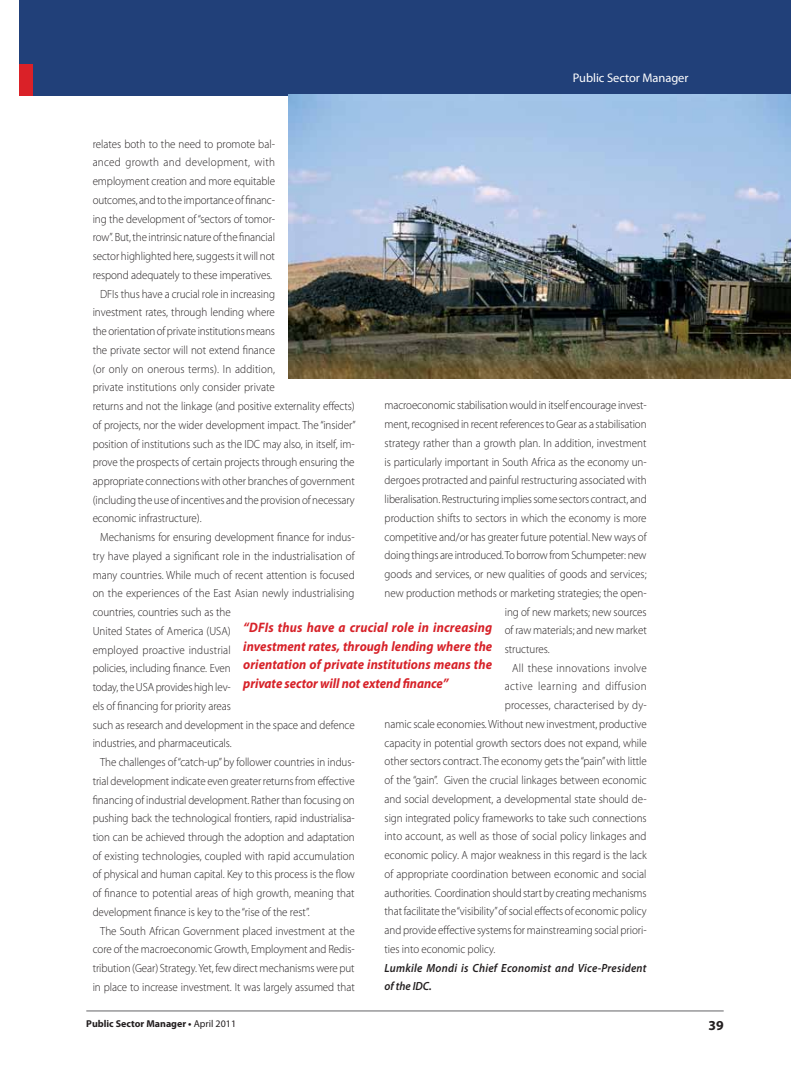
<style>
.page{position:relative;width:810px;height:1080px;background:#fff}
.page>*{position:absolute;margin:0;border:0;box-sizing:border-box;transform-origin:0 0}
.t1{font:italic 700 13.75px/18.8px "Myriad Pro";letter-spacing:-.005em;color:#d72229;text-align:justify;scale:.93 1}
.t2{font:700 13.75px "Myriad Pro";color:#231f20}
.t3{font:12.5px "Myriad Pro";letter-spacing:-.005em;color:#fff}
.t4{font:300 11.88px "Myriad Pro";letter-spacing:-.005em;color:#231f20;scale:.93 1}
.t5{font:300 11.88px "Myriad Pro";letter-spacing:.015em;color:#231f20;scale:.93 1}
.t6{font:italic 600 11.88px/18.8px "Myriad Pro";letter-spacing:.02em;color:#231f20;scale:.93 1}
.t7{font:300 11.88px "Myriad Pro";letter-spacing:.025em;color:#231f20;scale:.93 1}
.t8{font:300 11.88px "Myriad Pro";letter-spacing:.035em;color:#231f20;scale:.93 1}
.t9{font:700 10px "Myriad Pro";color:#231f20}
.s1{font-weight:400}
</style>
<div class="page">
<hr style="left:86px;top:1011px;width:638px;height:1px;background:#636466">
<div style="left:19px;top:0;width:16px;height:95px;background:#214079"></div>
<div style="left:19px;top:64px;width:14px;height:31px;background:#da2128"></div>
<div style="left:34px;top:0;width:757px;height:220px;background:#214079"></div>
<div style="left:19px;top:96px;width:772px;height:129px;background:#fff"></div>
<img style="left:288px;top:95px;width:503px;height:283px">
<p class="t3" style="left:573px;top:73px;width:117px">Public Sector Manager</p>
<p class="t4" style="left:93px;top:139px;width:198px">relates both to the need to promote bal-</p>
<p class="t7" style="left:93px;top:158px;width:198px">anced growth and development, with</p>
<p class="t4" style="left:93px;top:177px;width:198px">employment creation and more equitable</p>
<p class="t4" style="left:93px;top:195px;width:198px">outcomes, and to the importance of financ-</p>
<p class="t4" style="left:93px;top:214px;width:198px">ing the development of “sectors of tomor-</p>
<p class="t4" style="left:93px;top:233px;width:198px">row”. But, the intrinsic nature of the financial</p>
<p class="t4" style="left:93px;top:252px;width:198px">sector highlighted here, suggests it will not</p>
<p class="t4" style="left:93px;top:270px;width:195px">respond adequately to these imperatives.</p>
<p class="t4" style="left:100px;top:289px;width:190px">DFIs thus have a crucial role in increasing</p>
<p class="t4" style="left:93px;top:308px;width:198px">investment rates, through lending where</p>
<p class="t4" style="left:93px;top:327px;width:198px">the orientation of private institutions means</p>
<p class="t4" style="left:93px;top:345px;width:198px">the private sector will not extend finance</p>
<p class="t5" style="left:93px;top:364px;width:198px">(or only on onerous terms). In addition,</p>
<p class="t4" style="left:93px;top:383px;width:198px">private institutions only consider private</p>
<p class="t4" style="left:93px;top:402px;width:283px">returns and not the linkage (and positive externality effects)</p>
<p class="t4" style="left:93px;top:420px;width:285px">of projects, nor the wider development impact. The “insider”</p>
<p class="t4" style="left:93px;top:439px;width:283px">position of institutions such as the IDC may also, in itself, im-</p>
<p class="t4" style="left:93px;top:458px;width:283px">prove the prospects of certain projects through ensuring the</p>
<p class="t4" style="left:93px;top:476px;width:283px">appropriate connections with other branches of government</p>
<p class="t4" style="left:93px;top:495px;width:283px">(including the use of incentives and the provision of necessary</p>
<p class="t4" style="left:93px;top:514px;width:119px">economic infrastructure).</p>
<p class="t4" style="left:100px;top:533px;width:275px">Mechanisms for ensuring development finance for indus-</p>
<p class="t4" style="left:93px;top:551px;width:283px">try have played a significant role in the industrialisation of</p>
<p class="t4" style="left:93px;top:570px;width:283px">many countries. While much of recent attention is focused</p>
<p class="t4" style="left:93px;top:589px;width:283px">on the experiences of the East Asian newly industrialising</p>
<p class="t4" style="left:93px;top:608px;width:150px">countries, countries such as the</p>
<p class="t4" style="left:93px;top:626px;width:150px">United States of America (USA)</p>
<p class="t5" style="left:93px;top:645px;width:150px">employed proactive industrial</p>
<p class="t4" style="left:93px;top:664px;width:150px">policies, including finance. Even</p>
<p class="t4" style="left:93px;top:683px;width:150px">today, the USA provides high lev-</p>
<p class="t4" style="left:93px;top:701px;width:150px">els of financing for priority areas</p>
<p class="t4" style="left:93px;top:720px;width:283px">such as research and development in the space and defence</p>
<p class="t4" style="left:93px;top:739px;width:151px">industries, and pharmaceuticals.</p>
<p class="t4" style="left:100px;top:758px;width:275px">The challenges of “catch-up” by follower countries in indus-</p>
<p class="t4" style="left:93px;top:776px;width:283px">trial development indicate even greater returns from effective</p>
<p class="t4" style="left:93px;top:795px;width:283px">financing of industrial development. Rather than focusing on</p>
<p class="t4" style="left:93px;top:814px;width:283px">pushing back the technological frontiers, rapid industrialisa-</p>
<p class="t4" style="left:93px;top:832px;width:283px">tion can be achieved through the adoption and adaptation</p>
<p class="t4" style="left:93px;top:851px;width:283px">of existing technologies, coupled with rapid accumulation</p>
<p class="t4" style="left:93px;top:870px;width:283px">of physical and human capital. Key to this process is the flow</p>
<p class="t4" style="left:93px;top:889px;width:283px">of finance to potential areas of high growth, meaning that</p>
<p class="t4" style="left:93px;top:907px;width:235px">development finance is key to the “rise of the rest”.</p>
<p class="t4" style="left:100px;top:926px;width:275px">The South African Government placed investment at the</p>
<p class="t4" style="left:93px;top:945px;width:283px">core of the macroeconomic Growth, Employment and Redis-</p>
<p class="t4" style="left:93px;top:964px;width:283px">tribution (Gear) Strategy. Yet, few direct mechanisms were put</p>
<p class="t4" style="left:93px;top:982px;width:283px">in place to increase investment. It was largely assumed that</p>
<p class="t4" style="left:385px;top:401px;width:283px">macroeconomic stabilisation would in itself encourage invest-</p>
<p class="t4" style="left:385px;top:420px;width:283px">ment, recognised in recent references to Gear as a stabilisation</p>
<p class="t4" style="left:385px;top:438px;width:283px">strategy rather than a growth plan. In addition, investment</p>
<p class="t4" style="left:385px;top:457px;width:283px">is particularly important in South Africa as the economy un-</p>
<p class="t4" style="left:385px;top:476px;width:283px">dergoes protracted and painful restructuring associated with</p>
<p class="t4" style="left:385px;top:495px;width:283px">liberalisation. Restructuring implies some sectors contract, and</p>
<p class="t4" style="left:385px;top:513px;width:283px">production shifts to sectors in which the economy is more</p>
<p class="t4" style="left:385px;top:532px;width:283px">competitive and/or has greater future potential. New ways of</p>
<p class="t4" style="left:385px;top:551px;width:283px">doing things are introduced. To borrow from Schumpeter: new</p>
<p class="t4" style="left:385px;top:570px;width:283px">goods and services, or new qualities of goods and services;</p>
<p class="t4" style="left:385px;top:588px;width:283px">new production methods or marketing strategies; the open-</p>
<p class="t4" style="left:505px;top:607px;width:154px">ing of new markets; new sources</p>
<p class="t4" style="left:505px;top:626px;width:154px">of raw materials; and new market</p>
<p class="t4" style="left:505px;top:644px;width:50px">structures.</p>
<p class="t5" style="left:512px;top:663px;width:146px">All these innovations involve</p>
<p class="t8" style="left:505px;top:682px;width:154px">active learning and diffusion</p>
<p class="t4" style="left:505px;top:701px;width:154px">processes, characterised by dy-</p>
<p class="t4" style="left:385px;top:719px;width:283px">namic scale economies. Without new investment, productive</p>
<p class="t4" style="left:385px;top:738px;width:283px">capacity in potential growth sectors does not expand, while</p>
<p class="t4" style="left:385px;top:757px;width:283px">other sectors contract. The economy gets the “pain” with little</p>
<p class="t4" style="left:385px;top:776px;width:283px">of the “gain”. Given the crucial linkages between economic</p>
<p class="t4" style="left:385px;top:794px;width:283px">and social development, a developmental state should de-</p>
<p class="t4" style="left:385px;top:813px;width:283px">sign integrated policy frameworks to take such connections</p>
<p class="t4" style="left:385px;top:832px;width:283px">into account, as well as those of social policy linkages and</p>
<p class="t4" style="left:385px;top:851px;width:283px">economic policy. A major weakness in this regard is the lack</p>
<p class="t4" style="left:385px;top:869px;width:283px">of appropriate coordination between economic and social</p>
<p class="t4" style="left:385px;top:888px;width:283px">authorities. Coordination should start by creating mechanisms</p>
<p class="t4" style="left:385px;top:907px;width:283px">that facilitate the “visibility” of social effects of economic policy</p>
<p class="t4" style="left:385px;top:926px;width:283px">and provide effective systems for mainstreaming social priori-</p>
<p class="t4" style="left:385px;top:944px;width:121px">ties into economic policy.</p>
<p class="t6" style="left:385px;top:959px;width:283px">Lumkile Mondi is Chief Economist and Vice-President of the IDC.</p>
<p class="t1" style="left:243px;top:619px;width:269px">“DFIs thus have a crucial role in increasing investment rates, through lending where the orientation of private institutions means the private sector will not extend finance”</p>
<p class="t9" style="left:86px;top:1020px;width:151px">Public Sector Manager • <span class="s1">April 2011</span></p>
<p class="t2" style="left:708px;top:1020px;width:17px">39</p>
</div>
